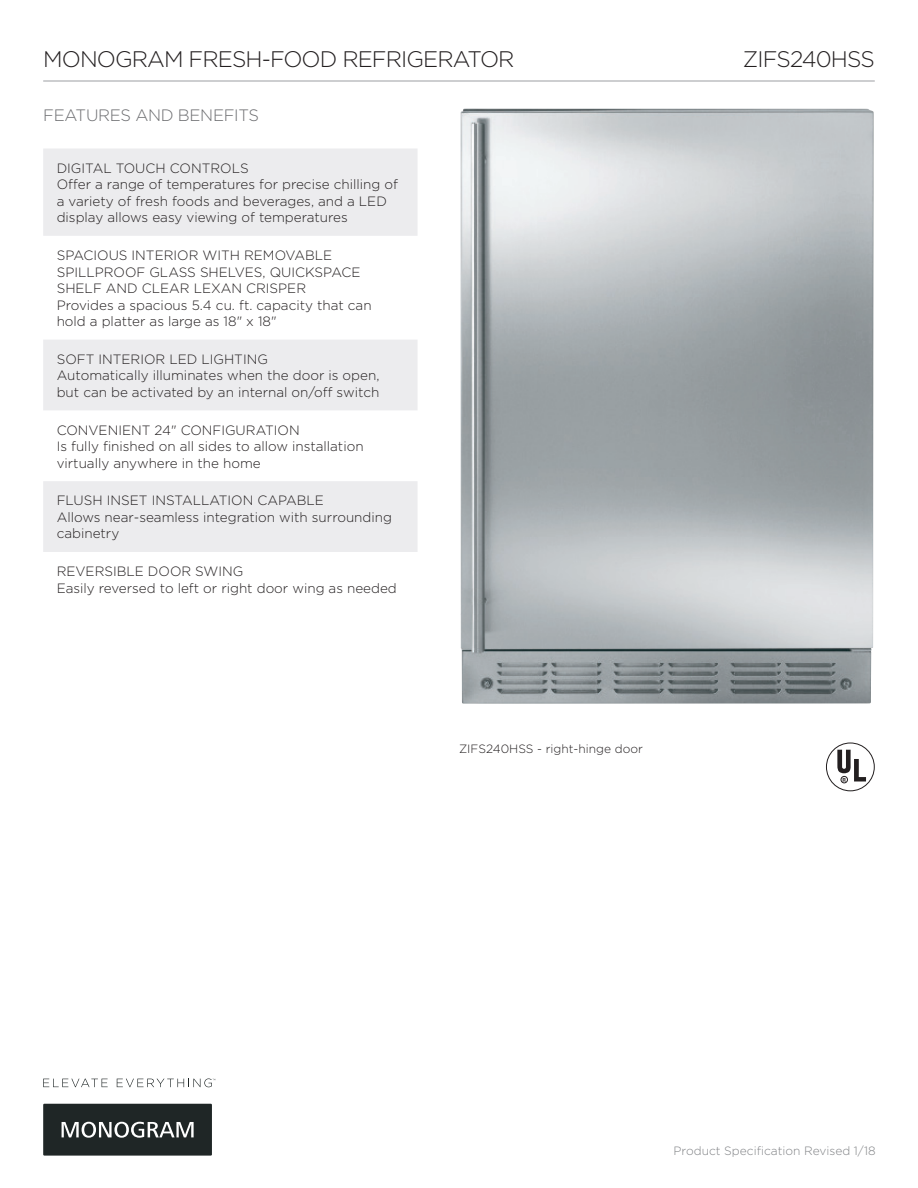
<style>
.page{position:relative;width:918px;height:1188px;background:#fff}
.page>*{position:absolute;margin:0;border:0;box-sizing:border-box;transform-origin:0 0}
.t1{font:300 22.5px "Gotham";letter-spacing:-.04em;color:#231f20}
.t2{font:300 16.5px "Gotham";letter-spacing:-.02em;color:#6c6d70}
.t3{font:300 13.5px/16.5px "Gotham";color:#231f20}
.t4{font:300 12px "Gotham";color:#808285}
.t5{font:300 12px "Gotham";color:#231f20}
.t6{font:700 5.7px "Helvetica";color:#231f20;scale:.85 1}
</style>
<div class="page">
<hr style="left:43px;top:80px;width:832px;height:2px;background:#a8a9ad">
<svg style="left:43px;top:1104px;width:169px;height:52px;background:#363c3c"></svg>
<svg style="left:43px;top:1079px;width:65px;height:8px"></svg>
<svg style="left:117px;top:1078px;width:98px;height:9px"></svg>
<svg style="left:837px;top:750px;width:29px;height:32px"></svg>
<div style="left:841px;top:776px;width:7px;height:7px;border:1px solid #231f20;border-radius:50%"></div>
<div style="left:826px;top:742px;width:49px;height:49px;border:1px solid #231f20;border-radius:50%"></div>
<img style="left:460px;top:109px;width:413px;height:595px">
<svg style="left:43px;top:149px;width:375px;height:403px;fill:#ececee"></svg>
<h1 class="t1" style="left:43px;top:44px;width:473px">MONOGRAM FRESH-FOOD REFRIGERATOR</h1>
<h1 class="t1" style="left:743px;top:44px;width:133px">ZIFS240HSS</h1>
<p class="t2" style="left:43px;top:105px;width:217px">FEATURES AND BENEFITS</p>
<p class="t3" style="left:57px;top:159px;width:343px">DIGITAL TOUCH CONTROLS<br>Offer a range of temperatures for precise chilling of a variety of fresh foods and beverages, and a LED display allows easy viewing of temperatures</p>
<p class="t3" style="left:57px;top:247px;width:316px">SPACIOUS INTERIOR WITH REMOVABLE SPILLPROOF GLASS SHELVES, QUICKSPACE SHELF AND CLEAR LEXAN CRISPER<br>Provides a spacious 5.4 cu. ft. capacity that can hold a platter as large as 18" x 18"</p>
<p class="t3" style="left:57px;top:350px;width:324px">SOFT INTERIOR LED LIGHTING<br>Automatically illuminates when the door is open, but can be activated by an internal on/off switch</p>
<p class="t3" style="left:57px;top:421px;width:308px">CONVENIENT 24" CONFIGURATION<br>Is fully finished on all sides to allow installation virtually anywhere in the home</p>
<p class="t3" style="left:57px;top:492px;width:337px">FLUSH INSET INSTALLATION CAPABLE<br>Allows near-seamless integration with surrounding cabinetry</p>
<p class="t3" style="left:57px;top:563px;width:342px">REVERSIBLE DOOR SWING<br>Easily reversed to left or right door wing as needed</p>
<p class="t5" style="left:459px;top:741px;width:185px">ZIFS240HSS - right-hinge door</p>
<p class="t6" style="left:843px;top:775px;width:6px">R</p>
<p class="t4" style="left:674px;top:1143px;width:204px">Product Specification Revised 1/18</p>
</div>
